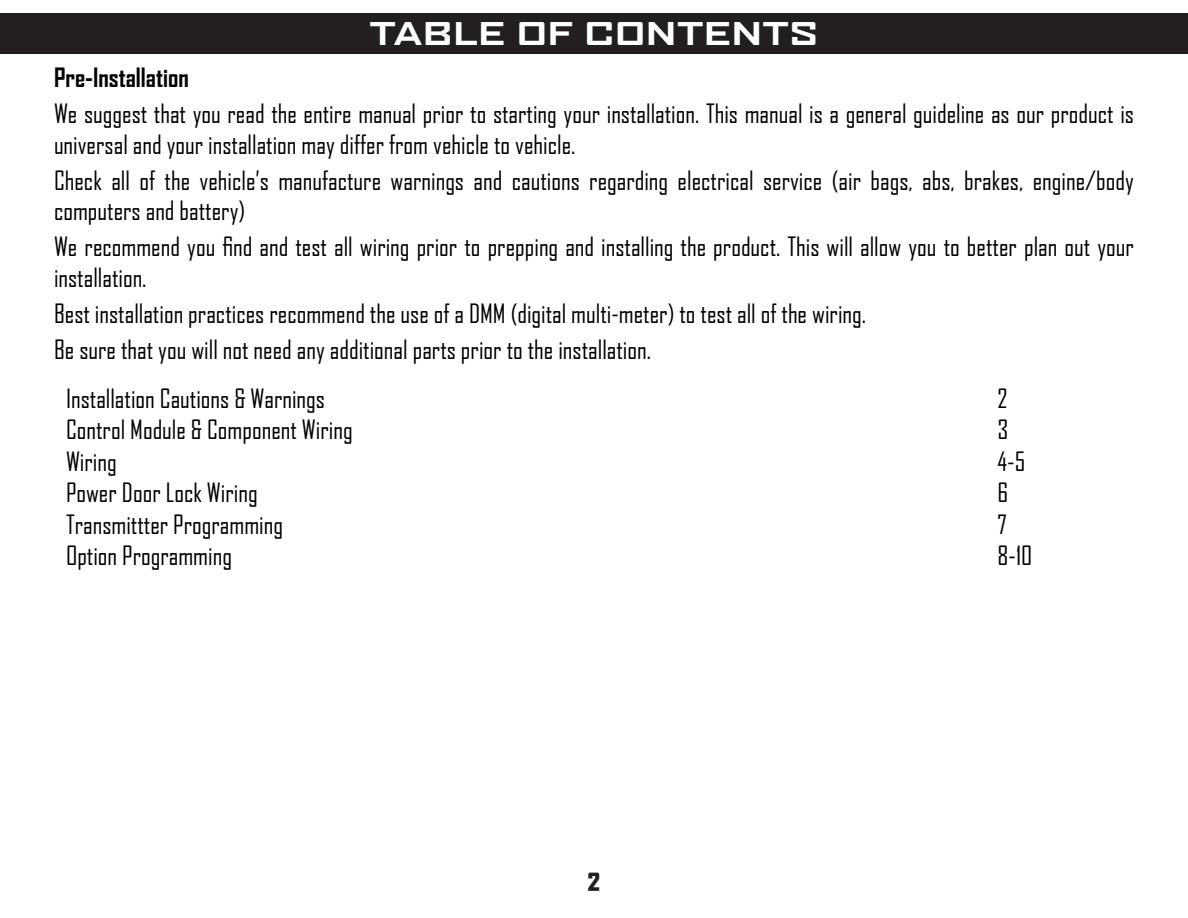
<style>
.page{position:relative;width:1188px;height:918px;background:#fff}
.page>*{position:absolute;margin:0;border:0;box-sizing:border-box;transform-origin:0 0}
.Page_Header{font:700 expanded 30px "Agency FB";color:#fff}
.Body{font:25.5px/30.6px "Agency FB";color:#000}
.Body_Title{font:700 25.5px "Agency FB";color:#000}
.Sub_Header{font:24px "Agency FB Black";color:#231f20}
</style>
<div class="page">
<div style="left:0;top:14px;width:1188px;height:40px;background:#231f20"></div>
<p class="Page_Header" style="left:369px;top:15px;width:451px">TABLE OF CONTENTS</p>
<p class="Body_Title" style="left:54px;top:62px;width:136px">Pre-Installation</p>
<p class="Body" style="left:54px;top:98px;width:1082px">We suggest that you read the entire manual prior to starting your installation. This manual is a general guideline as our product is universal and your installation may differ from vehicle to vehicle.</p>
<p class="Body" style="left:54px;top:164px;width:1082px">Check all of the vehicle’s manufacture warnings and cautions regarding electrical service (air bags, abs, brakes, engine/body computers and battery)</p>
<p class="Body" style="left:54px;top:231px;width:1081px">We recommend you find and test all wiring prior to prepping and installing the product. This will allow you to better plan out your installation.</p>
<p class="Body" style="left:54px;top:297px;width:814px">Best installation practices recommend the use of a DMM (digital multi-meter) to test all of the wiring.</p>
<p class="Body" style="left:54px;top:333px;width:599px">Be sure that you will not need any additional parts prior to the installation.</p>
<p class="Body" style="left:66px;top:382px;width:261px">Installation Cautions &amp; Warnings</p>
<p class="Body" style="left:998px;top:382px;width:11px">2</p>
<p class="Body" style="left:66px;top:414px;width:288px">Control Module &amp; Component Wiring</p>
<p class="Body" style="left:998px;top:414px;width:12px">3</p>
<p class="Body" style="left:66px;top:445px;width:52px">Wiring</p>
<p class="Body" style="left:998px;top:445px;width:29px">4-5</p>
<p class="Body" style="left:66px;top:477px;width:193px">Power Door Lock Wiring</p>
<p class="Body" style="left:998px;top:477px;width:12px">6</p>
<p class="Body" style="left:66px;top:508px;width:219px">Transmittter Programming</p>
<p class="Body" style="left:998px;top:508px;width:11px">7</p>
<p class="Body" style="left:66px;top:540px;width:167px">Option Programming</p>
<p class="Body" style="left:998px;top:540px;width:36px">8-10</p>
<p class="Sub_Header" style="left:588px;top:868px;width:14px">2</p>
</div>
